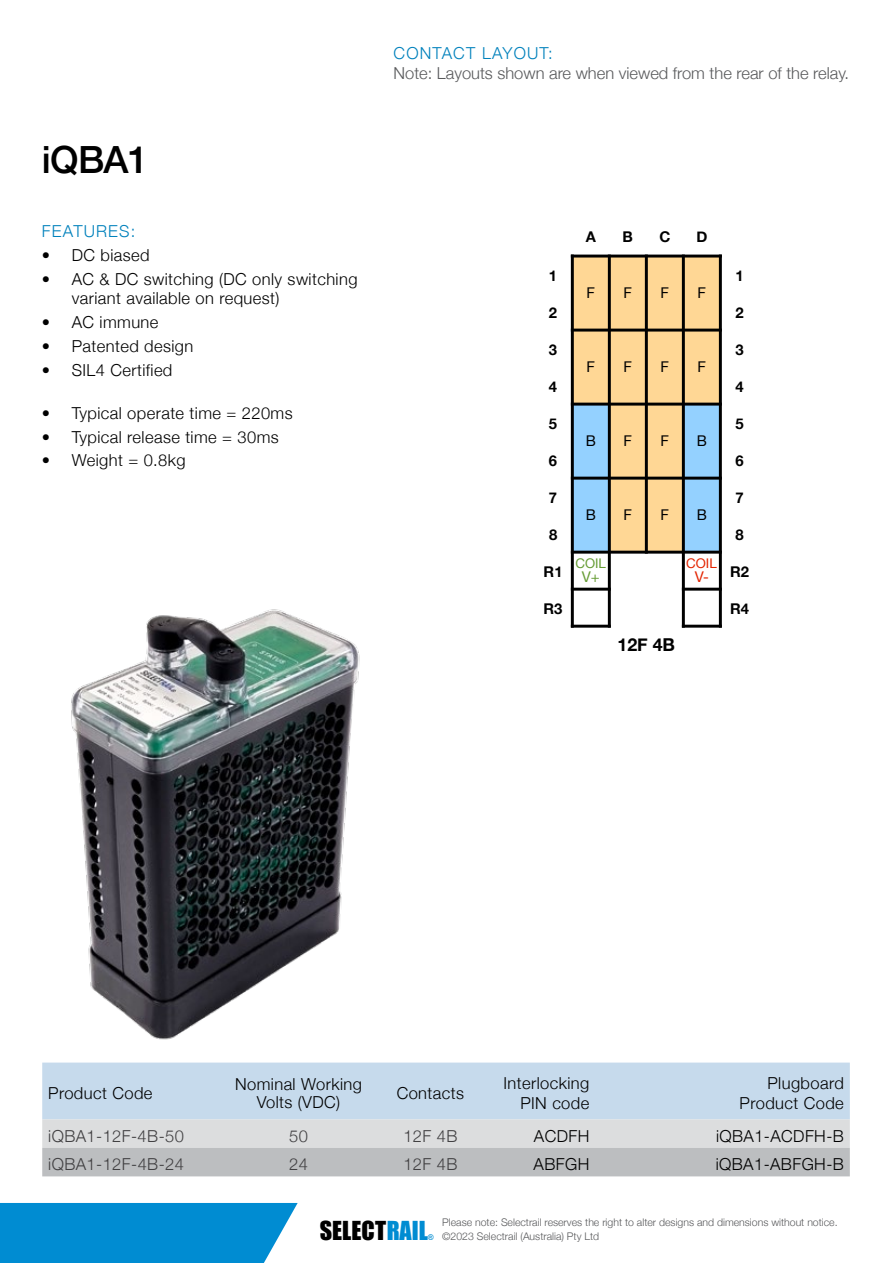
<style>
.page{position:relative;width:893px;height:1263px;background:#fff}
.page>*{position:absolute;margin:0;border:0;box-sizing:border-box;transform-origin:0 0}
.t1{font:500 37.5px "Helvetica Neue";letter-spacing:-.02em;color:#000}
.t2{font:24px "Impact";color:#000}
.t3{font:700 17.7px "Helvetica Neue";color:#000}
.t4{font:300 16.5px/19.8px "Helvetica Neue";letter-spacing:.025em;color:#000;text-align:right}
.t5{font:300 16.5px "Helvetica Neue";color:#58595b}
.t6{font:300 16.5px "Helvetica Neue";letter-spacing:.025em;color:#414042}
.t7{font:300 16.5px "Helvetica Neue";letter-spacing:.07em;color:#0081bc}
.t8{font:700 14.85px "Helvetica Neue";color:#000}
.t9{font:14.85px "Helvetica Neue";color:#000}
.t10{font:14.85px "Helvetica Neue";color:#669c35}
.t11{font:14.85px "Helvetica Neue";color:#e32400}
.t12{font:13.35px "Helvetica Neue";color:#669c35}
.t13{font:13.35px "Helvetica Neue";color:#e32400}
.t14{font:300 10.5px "Helvetica Neue";color:#58595b}
.s1{color:#008cd2}
.s2{font-family:"Impact";font-weight:400;font-size:7.65px;color:#008cd2}
</style>
<div class="page">
<div style="left:0;top:1203px;width:298px;height:60px;background:#008cd2"></div>
<img style="left:71px;top:609px;width:289px;height:431px">
<div style="left:572px;top:256px;width:37px;height:74px;background:#ffd795"></div>
<div style="left:609px;top:256px;width:37px;height:74px;background:#ffd795"></div>
<div style="left:646px;top:256px;width:37px;height:74px;background:#ffd795"></div>
<div style="left:683px;top:256px;width:37px;height:74px;background:#ffd795"></div>
<div style="left:572px;top:330px;width:37px;height:74px;background:#ffd795"></div>
<div style="left:609px;top:330px;width:37px;height:74px;background:#ffd795"></div>
<div style="left:646px;top:330px;width:37px;height:74px;background:#ffd795"></div>
<div style="left:683px;top:330px;width:37px;height:74px;background:#ffd795"></div>
<div style="left:572px;top:404px;width:37px;height:74px;background:#94d1ff"></div>
<div style="left:609px;top:404px;width:37px;height:74px;background:#ffd795"></div>
<div style="left:646px;top:404px;width:37px;height:74px;background:#ffd795"></div>
<div style="left:683px;top:404px;width:37px;height:74px;background:#94d1ff"></div>
<div style="left:572px;top:478px;width:37px;height:74px;background:#94d1ff"></div>
<div style="left:609px;top:478px;width:37px;height:74px;background:#ffd795"></div>
<div style="left:646px;top:478px;width:37px;height:74px;background:#ffd795"></div>
<div style="left:683px;top:478px;width:37px;height:74px;background:#94d1ff"></div>
<hr style="left:608px;top:255px;width:3px;height:223px;background:#000">
<hr style="left:608px;top:478px;width:3px;height:150px;background:#000">
<hr style="left:645px;top:255px;width:3px;height:299px;background:#000">
<hr style="left:682px;top:255px;width:3px;height:297px;background:#000">
<hr style="left:682px;top:552px;width:3px;height:76px;background:#000">
<hr style="left:719px;top:255px;width:3px;height:297px;background:#000">
<hr style="left:719px;top:552px;width:3px;height:76px;background:#000">
<hr style="left:571px;top:329px;width:151px;height:3px;background:#000">
<hr style="left:571px;top:403px;width:151px;height:3px;background:#000">
<hr style="left:571px;top:477px;width:38px;height:3px;background:#000">
<hr style="left:609px;top:477px;width:113px;height:3px;background:#000">
<hr style="left:571px;top:551px;width:38px;height:3px;background:#000">
<hr style="left:609px;top:551px;width:113px;height:3px;background:#000">
<hr style="left:571px;top:588px;width:40px;height:3px;background:#000">
<hr style="left:682px;top:588px;width:40px;height:3px;background:#000">
<hr style="left:571px;top:625px;width:40px;height:3px;background:#000">
<hr style="left:682px;top:625px;width:40px;height:3px;background:#000">
<hr style="left:571px;top:255px;width:3px;height:223px;background:#000">
<hr style="left:571px;top:478px;width:3px;height:150px;background:#000">
<hr style="left:571px;top:255px;width:151px;height:3px;background:#000">
<div style="left:42px;top:1062px;width:808px;height:57px;background:#c6daec"></div>
<svg style="left:42px;top:1119px;width:808px;height:57px;background:#cccdcf"></svg>
<h1 class="t1" style="left:42px;top:129px;width:108px">iQBA1</h1>
<p class="t7" style="left:42px;top:218px;width:95px">FEATURES:</p>
<p class="t4" style="left:42px;top:244px;width:109px">• DC biased</p>
<p class="t4" style="left:72px;top:268px;width:287px;text-align:left;text-indent:-30px">• AC &amp; DC switching (DC only switching variant available on request)</p>
<p class="t4" style="left:42px;top:311px;width:118px">• AC immune</p>
<p class="t4" style="left:42px;top:335px;width:153px">• Patented design</p>
<p class="t4" style="left:42px;top:359px;width:132px">• SIL4 Certified</p>
<p class="t4" style="left:42px;top:402px;width:252px">• Typical operate time = 220ms</p>
<p class="t4" style="left:42px;top:426px;width:238px">• Typical release time = 30ms</p>
<p class="t4" style="left:42px;top:449px;width:145px">• Weight = 0.8kg</p>
<p class="t7" style="left:394px;top:40px;width:161px">CONTACT LAYOUT:</p>
<p class="t5" style="left:394px;top:59px;width:457px">Note: Layouts shown are when viewed from the rear of the relay.</p>
<p class="t8" style="left:549px;top:264px;width:10px">1</p>
<p class="t8" style="left:586px;top:225px;width:12px">A</p>
<p class="t8" style="left:623px;top:225px;width:12px">B</p>
<p class="t8" style="left:659px;top:225px;width:12px">C</p>
<p class="t8" style="left:696px;top:225px;width:12px">D</p>
<p class="t9" style="left:587px;top:282px;width:10px">F</p>
<p class="t9" style="left:624px;top:282px;width:10px">F</p>
<p class="t9" style="left:661px;top:282px;width:10px">F</p>
<p class="t9" style="left:698px;top:282px;width:10px">F</p>
<p class="t8" style="left:735px;top:264px;width:10px">1</p>
<p class="t8" style="left:549px;top:301px;width:10px">2</p>
<p class="t8" style="left:735px;top:301px;width:10px">2</p>
<p class="t8" style="left:549px;top:338px;width:10px">3</p>
<p class="t9" style="left:587px;top:356px;width:10px">F</p>
<p class="t9" style="left:624px;top:356px;width:10px">F</p>
<p class="t9" style="left:661px;top:356px;width:10px">F</p>
<p class="t9" style="left:698px;top:356px;width:10px">F</p>
<p class="t8" style="left:735px;top:338px;width:10px">3</p>
<p class="t8" style="left:549px;top:375px;width:10px">4</p>
<p class="t8" style="left:735px;top:375px;width:10px">4</p>
<p class="t8" style="left:549px;top:412px;width:10px">5</p>
<p class="t9" style="left:586px;top:430px;width:12px">B</p>
<p class="t9" style="left:624px;top:430px;width:10px">F</p>
<p class="t9" style="left:661px;top:430px;width:10px">F</p>
<p class="t9" style="left:697px;top:430px;width:12px">B</p>
<p class="t8" style="left:735px;top:412px;width:10px">5</p>
<p class="t8" style="left:549px;top:449px;width:10px">6</p>
<p class="t8" style="left:735px;top:449px;width:10px">6</p>
<p class="t8" style="left:549px;top:486px;width:10px">7</p>
<p class="t9" style="left:586px;top:504px;width:12px">B</p>
<p class="t9" style="left:624px;top:504px;width:10px">F</p>
<p class="t9" style="left:661px;top:504px;width:10px">F</p>
<p class="t9" style="left:697px;top:504px;width:12px">B</p>
<p class="t8" style="left:735px;top:486px;width:10px">7</p>
<p class="t8" style="left:549px;top:523px;width:10px">8</p>
<p class="t8" style="left:735px;top:523px;width:10px">8</p>
<p class="t8" style="left:544px;top:560px;width:20px">R1</p>
<p class="t12" style="left:575px;top:553px;width:32px">COIL</p>
<p class="t13" style="left:686px;top:553px;width:32px">COIL</p>
<p class="t11" style="left:695px;top:566px;width:15px">V-</p>
<p class="t10" style="left:589px;top:554px;width:27px">Coil</p>
<p class="t8" style="left:730px;top:560px;width:20px">R2</p>
<p class="t10" style="left:582px;top:566px;width:19px">V+</p>
<p class="t8" style="left:544px;top:597px;width:20px">R3</p>
<p class="t8" style="left:730px;top:597px;width:20px">R4</p>
<p class="t3" style="left:617px;top:631px;width:59px">12F 4B</p>
<p class="t4" style="left:48px;top:1082px;width:106px">Product Code</p>
<p class="t4" style="left:235px;top:1074px;width:128px;line-height:18px;text-align:center">Nominal Working<br>Volts (VDC)</p>
<p class="t4" style="left:397px;top:1082px;width:69px">Contacts</p>
<p class="t4" style="left:503px;top:1072px;width:87px">Interlocking<br>PIN code</p>
<p class="t4" style="left:740px;top:1072px;width:106px">Plugboard<br>Product Code</p>
<p class="t6" style="left:48px;top:1122px;width:137px">iQBA1-12F-4B-50</p>
<p class="t6" style="left:289px;top:1122px;width:20px">50</p>
<p class="t6" style="left:403px;top:1122px;width:56px">12F 4B</p>
<p class="t4" style="left:534px;top:1125px;width:57px">ACDFH</p>
<p class="t4" style="left:716px;top:1125px;width:129px">iQBA1-ACDFH-B</p>
<p class="t6" style="left:48px;top:1151px;width:137px">iQBA1-12F-4B-24</p>
<p class="t6" style="left:289px;top:1151px;width:20px">24</p>
<p class="t6" style="left:403px;top:1151px;width:56px">12F 4B</p>
<p class="t4" style="left:534px;top:1153px;width:57px">ABFGH</p>
<p class="t4" style="left:716px;top:1153px;width:130px">iQBA1-ABFGH-B</p>
<p class="t14" style="left:442px;top:1214px;width:397px">Please note: Selectrail reserves the right to alter designs and dimensions without notice.</p>
<h2 class="t2" style="left:320px;top:1211px;width:110px">SELECT<span class="s1">RAIL</span></h2>
<p class="t14" style="left:428px;top:1227px;width:173px"><span class="s2">®</span> ©2023 Selectrail (Australia) Pty Ltd</p>
</div>
